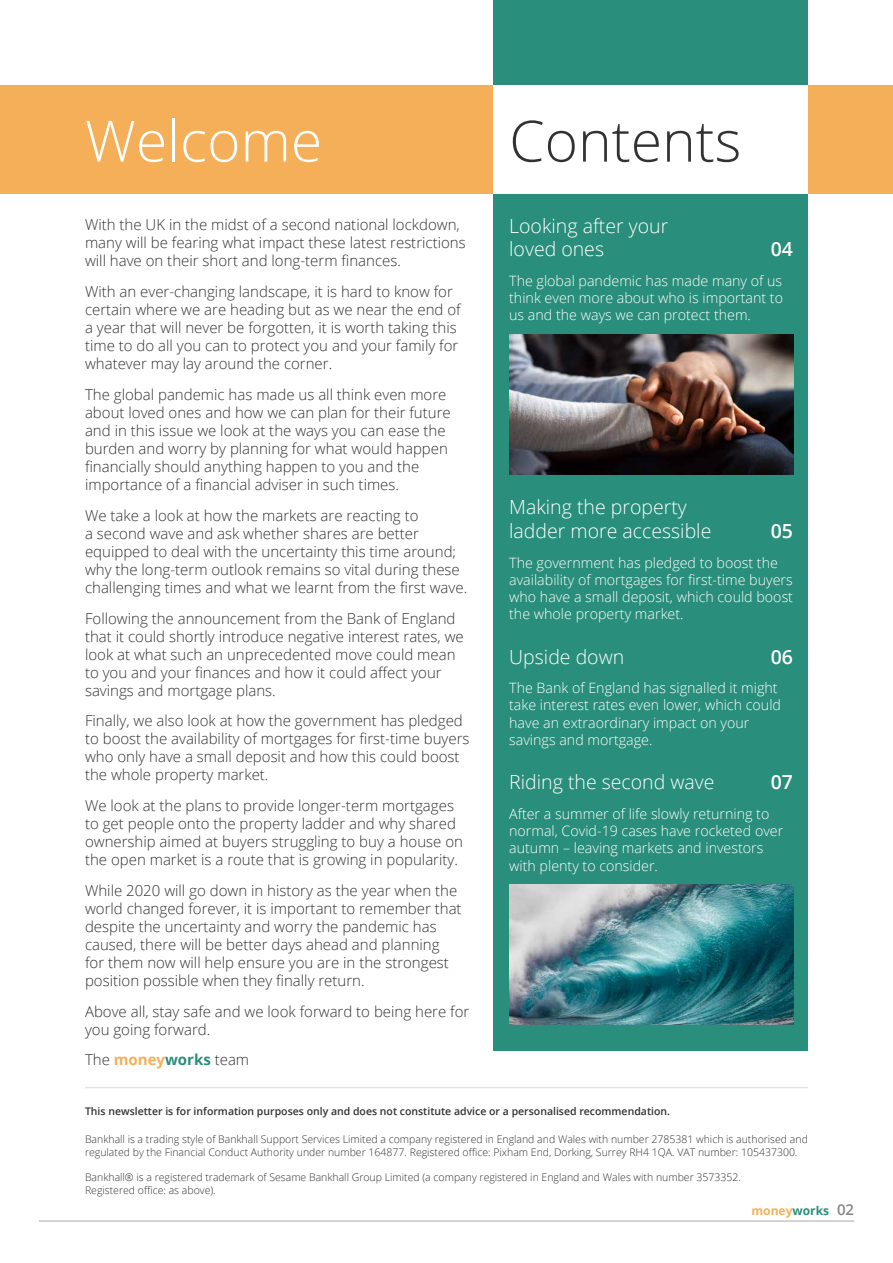
<style>
.page{position:relative;width:893px;height:1263px;background:#fff}
.page>*{position:absolute;margin:0;border:0;box-sizing:border-box;transform-origin:0 0}
.t1{font:300 57px "Open Sans";color:#333232}
.t2{font:300 57px "Open Sans";color:#fff}
.t3{font:300 19.5px/23.4px "Open Sans";color:#fff}
.t4{font:600 19.5px "Open Sans";color:#fff}
.t5{font:300 15px/18px "Open Sans";color:#333232}
.t6{font:300 14.25px/17.1px "Open Sans";color:#fff}
.t7{font:700 12px "Open Sans";color:#f5af59}
.t8{font:300 10.5px/12.6px "Open Sans";color:#333232}
.t9{font:600 10.5px "Open Sans";color:#333232}
.s1{font-weight:700;color:#f5af59}
.s2{font-weight:700;color:#298e7b}
.s3{color:#298e7b}
.s4{font-weight:600;font-size:15px;color:#878787}
</style>
<div class="page">
<div style="left:493px;top:0;width:315px;height:1050px;background:#298e7b"></div>
<div style="left:0;top:85px;width:893px;height:108px;background:#f5af59"></div>
<div style="left:493px;top:85px;width:315px;height:108px;background:#fff"></div>
<hr style="left:39px;top:1220px;width:815px;height:1px;background:#b3b2b2">
<img style="left:509px;top:334px;width:284px;height:140px">
<img style="left:509px;top:884px;width:284px;height:141px">
<hr style="left:85px;top:1087px;width:723px;height:1px;background:#e3e3e3">
<h1 class="t2" style="left:85px;top:102px;width:239px">Welcome</h1>
<h1 class="t1" style="left:509px;top:102px;width:234px">Contents</h1>
<p class="t5" style="left:85px;top:216px;width:382px">With the UK in the midst of a second national lockdown, many will be fearing what impact these latest restrictions will have on their short and long-term finances.</p>
<p class="t5" style="left:85px;top:282px;width:377px">With an ever-changing landscape, it is hard to know for certain where we are heading but as we near the end of a year that will never be forgotten, it is worth taking this time to do all you can to protect you and your family for whatever may lay around the corner.</p>
<p class="t5" style="left:85px;top:385px;width:367px">The global pandemic has made us all think even more about loved ones and how we can plan for their future and in this issue we look at the ways you can ease the burden and worry by planning for what would happen financially should anything happen to you and the importance of a financial adviser in such times.</p>
<p class="t5" style="left:85px;top:506px;width:384px">We take a look at how the markets are reacting to<br>a second wave and ask whether shares are better equipped to deal with the uncertainty this time around; why the long-term outlook remains so vital during these challenging times and what we learnt from the first wave.</p>
<p class="t5" style="left:85px;top:609px;width:380px">Following the announcement from the Bank of England that it could shortly introduce negative interest rates, we look at what such an unprecedented move could mean to you and your finances and how it could affect your savings and mortgage plans.</p>
<p class="t5" style="left:85px;top:711px;width:386px">Finally, we also look at how the government has pledged to boost the availability of mortgages for first-time buyers who only have a small deposit and how this could boost the whole property market.</p>
<p class="t5" style="left:85px;top:796px;width:379px">We look at the plans to provide longer-term mortgages to get people onto the property ladder and why shared ownership aimed at buyers struggling to buy a house on the open market is a route that is growing in popularity.</p>
<p class="t5" style="left:85px;top:881px;width:378px">While 2020 will go down in history as the year when the world changed forever, it is important to remember that despite the uncertainty and worry the pandemic has caused, there will be better days ahead and planning for them now will help ensure you are in the strongest position possible when they finally return.</p>
<p class="t5" style="left:85px;top:1002px;width:386px">Above all, stay safe and we look forward to being here for you going forward.</p>
<p class="t5" style="left:85px;top:1050px;width:166px">The <span class="s1">money</span><span class="s2">works</span> team</p>
<h2 class="t3" style="left:509px;top:214px;width:161px">Looking after your loved ones</h2>
<h2 class="t4" style="left:771px;top:236px;width:24px">04</h2>
<p class="t6" style="left:509px;top:272px;width:275px;text-align:justify">The global pandemic has made many of us think even more about who is important to us and the ways we can protect them.</p>
<h2 class="t3" style="left:509px;top:495px;width:204px">Making the property ladder more accessible</h2>
<h2 class="t4" style="left:771px;top:517px;width:24px">05</h2>
<p class="t6" style="left:509px;top:553px;width:285px">The government has pledged to boost the availability of mortgages for first-time buyers who have a small deposit, which could boost the whole property market.</p>
<h2 class="t3" style="left:509px;top:644px;width:117px">Upside down</h2>
<h2 class="t4" style="left:771px;top:643px;width:24px">06</h2>
<p class="t6" style="left:509px;top:679px;width:273px">The Bank of England has signalled it might take interest rates even lower, which could have an extraordinary impact on your savings and mortgage.</p>
<h2 class="t3" style="left:509px;top:770px;width:207px">Riding the second wave</h2>
<h2 class="t4" style="left:771px;top:769px;width:24px">07</h2>
<p class="t6" style="left:509px;top:805px;width:276px">After a summer of life slowly returning to normal, Covid-19 cases have rocketed over autumn – leaving markets and investors with plenty to consider.</p>
<p class="t9" style="left:85px;top:1104px;width:586px">This newsletter is for information purposes only and does not constitute advice or a personalised recommendation.</p>
<p class="t8" style="left:85px;top:1133px;width:724px">Bankhall is a trading style of Bankhall Support Services Limited a company registered in England and Wales with number 2785381 which is authorised and regulated by the Financial Conduct Authority under number 164877. Registered office: Pixham End, Dorking, Surrey RH4 1QA. VAT number: 105437300.</p>
<p class="t8" style="left:85px;top:1171px;width:657px">Bankhall® is a registered trademark of Sesame Bankhall Group Limited (a company registered in England and Wales with number 3573352.<br>Registered office: as above).</p>
<p class="t7" style="left:751px;top:1202px;width:104px">money<span class="s3">works</span> <span class="s4">02</span></p>
</div>
